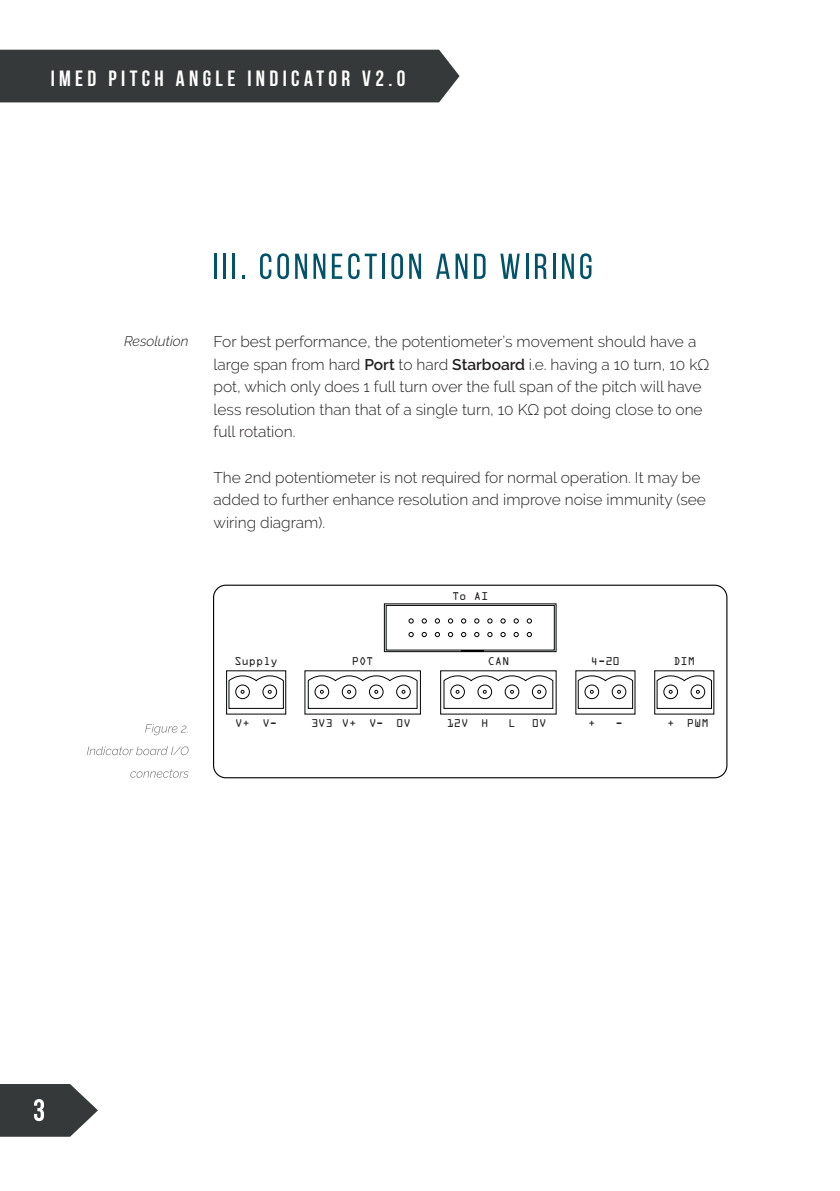
<style>
.page{position:relative;width:840px;height:1191px;background:#fff}
.page>*{position:absolute;margin:0;border:0;box-sizing:border-box;transform-origin:0 0}
.t1{font:700 22px "Bebas Neue";letter-spacing:.2em;color:#fff}
.t2{font:300 15.6px/22.6px "Raleway";color:#231f20}
.t3{font:italic 300 14px "Raleway";color:#231f20}
.t4{font:12px "OCRA Extended";color:#231f20}
.s1{font-weight:600}
</style>
<div class="page">
<div style="left:0;top:50px;width:459px;height:52px;background:#363939"></div>
<svg style="left:0;top:1084px;width:98px;height:52px"></svg>
<hr style="left:214px;top:254px;width:3px;height:25px;background:#025369">
<hr style="left:223px;top:254px;width:3px;height:25px;background:#025369">
<hr style="left:232px;top:254px;width:3px;height:25px;background:#025369">
<svg style="left:260px;top:253px;width:11px;height:26px"></svg>
<svg style="left:277px;top:253px;width:12px;height:26px"></svg>
<svg style="left:295px;top:254px;width:12px;height:25px"></svg>
<svg style="left:313px;top:254px;width:12px;height:25px"></svg>
<svg style="left:332px;top:254px;width:10px;height:25px"></svg>
<svg style="left:348px;top:253px;width:28px;height:26px"></svg>
<hr style="left:382px;top:254px;width:3px;height:25px;background:#025369">
<svg style="left:391px;top:253px;width:12px;height:26px"></svg>
<svg style="left:409px;top:254px;width:12px;height:25px"></svg>
<svg style="left:436px;top:254px;width:13px;height:25px"></svg>
<svg style="left:455px;top:254px;width:12px;height:25px"></svg>
<svg style="left:473px;top:254px;width:12px;height:25px"></svg>
<svg style="left:500px;top:254px;width:19px;height:25px"></svg>
<hr style="left:525px;top:254px;width:3px;height:25px;background:#025369">
<svg style="left:534px;top:254px;width:12px;height:25px"></svg>
<hr style="left:552px;top:254px;width:3px;height:25px;background:#025369">
<svg style="left:562px;top:254px;width:11px;height:25px"></svg>
<svg style="left:580px;top:253px;width:11px;height:26px"></svg>
<svg style="left:307px;top:675px;width:110px;height:34px"></svg>
<div style="left:654px;top:670px;width:59px;height:44px;border:1px solid #010203"></div>
<div style="left:384px;top:603px;width:172px;height:49px;border:1px solid #010203"></div>
<svg style="left:460px;top:650px;width:23px;height:1px"></svg>
<div style="left:385px;top:605px;width:169px;height:45px;border:1px solid #010203"></div>
<svg style="left:408px;top:618px;width:5px;height:5px"></svg>
<svg style="left:408px;top:632px;width:5px;height:5px"></svg>
<svg style="left:421px;top:618px;width:5px;height:5px"></svg>
<svg style="left:421px;top:632px;width:5px;height:5px"></svg>
<svg style="left:434px;top:618px;width:5px;height:5px"></svg>
<svg style="left:434px;top:632px;width:5px;height:5px"></svg>
<svg style="left:448px;top:618px;width:4px;height:5px"></svg>
<svg style="left:448px;top:632px;width:4px;height:5px"></svg>
<svg style="left:461px;top:618px;width:5px;height:5px"></svg>
<svg style="left:461px;top:632px;width:5px;height:5px"></svg>
<svg style="left:474px;top:618px;width:5px;height:5px"></svg>
<svg style="left:474px;top:632px;width:5px;height:5px"></svg>
<svg style="left:487px;top:618px;width:5px;height:5px"></svg>
<svg style="left:487px;top:632px;width:5px;height:5px"></svg>
<svg style="left:500px;top:618px;width:5px;height:5px"></svg>
<svg style="left:500px;top:632px;width:5px;height:5px"></svg>
<svg style="left:513px;top:618px;width:5px;height:5px"></svg>
<svg style="left:513px;top:632px;width:5px;height:5px"></svg>
<svg style="left:526px;top:618px;width:5px;height:5px"></svg>
<svg style="left:526px;top:632px;width:5px;height:5px"></svg>
<div style="left:213px;top:584px;width:514px;height:194px;border:1px solid #010203;border-radius:12px"></div>
<svg style="left:443px;top:675px;width:110px;height:34px"></svg>
<svg style="left:228px;top:675px;width:56px;height:34px"></svg>
<svg style="left:577px;top:675px;width:56px;height:34px"></svg>
<svg style="left:656px;top:675px;width:55px;height:34px"></svg>
<svg style="left:145px;top:724px;width:43px;height:11px"></svg>
<svg style="left:87px;top:746px;width:101px;height:9px"></svg>
<svg style="left:130px;top:769px;width:58px;height:8px"></svg>
<h1 class="t1" style="left:51px;top:66px;width:356px">IMED PITCH ANGLE INDICATOR V2.0</h1>
<p class="t3" style="left:124px;top:333px;width:66px">Resolution</p>
<p class="t2" style="left:213px;top:330px;width:497px">For best performance, the potentiometer’s movement should have a large span from hard <span class="s1">Port</span> to hard <span class="s1">Starboard</span> i.e. having a 10 turn, 10 kΩ pot, which only does 1 full turn over the full span of the pitch will have less resolution than that of a single turn, 10 KΩ pot doing close to one full rotation.</p>
<p class="t2" style="left:213px;top:465px;width:493px">The 2nd potentiometer is not required for normal operation. It may be added to further enhance resolution and improve noise immunity (see wiring diagram).</p>
<p class="t4" style="left:452px;top:590px;width:38px">To AI</p>
<p class="t4" style="left:234px;top:654px;width:45px">Supply</p>
<p class="t4" style="left:351px;top:654px;width:23px">POT</p>
<p class="t4" style="left:487px;top:654px;width:23px">CAN</p>
<p class="t4" style="left:590px;top:654px;width:30px">4-20</p>
<p class="t4" style="left:673px;top:654px;width:23px">DIM</p>
<p class="t4" style="left:235px;top:716px;width:43px">V+ V-</p>
<p class="t4" style="left:311px;top:716px;width:101px">3V3 V+ V- 0V</p>
<p class="t4" style="left:446px;top:716px;width:43px">12V H</p>
<p class="t4" style="left:508px;top:716px;width:9px">L</p>
<p class="t4" style="left:531px;top:716px;width:16px">0V</p>
<p class="t4" style="left:588px;top:716px;width:9px">+</p>
<p class="t4" style="left:615px;top:716px;width:9px">-</p>
<p class="t4" style="left:666px;top:716px;width:43px">+ PWM</p>
</div>
